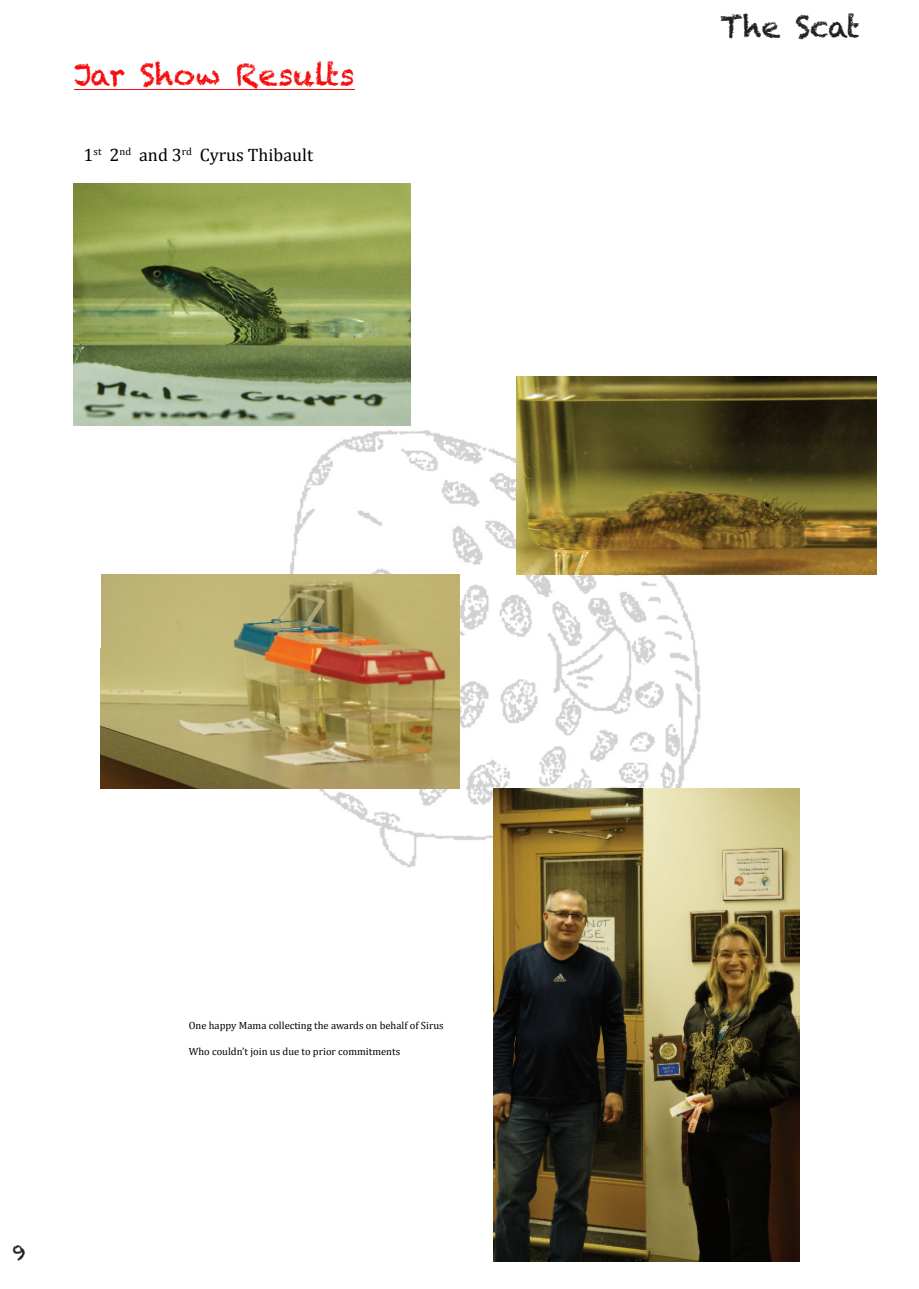
<style>
.page{position:relative;width:919px;height:1289px;background:#fff}
.page>*{position:absolute;margin:0;border:0;box-sizing:border-box;transform-origin:0 0}
.t1{font:30px "Chalkduster";color:#f60d0d}
.t2{font:30px "Chalkduster";color:#231f20}
.t3{font:21px "Chalkduster";color:#231f20}
.t4{font:18px "Cambria";color:#000}
.t5{font:10.5px "Cambria";color:#000}
</style>
<div class="page">
<img style="left:120px;top:282px;width:679px;height:685px">
<img style="left:73px;top:183px;width:337px;height:242px">
<hr style="left:74px;top:89px;width:280px;height:1px;background:#f60d0d">
<img style="left:516px;top:377px;width:360px;height:197px">
<img style="left:494px;top:788px;width:305px;height:473px">
<img style="left:101px;top:574px;width:358px;height:214px">
<h1 class="t1" style="left:74px;top:56px;width:282px">Jar Show Results</h1>
<h3 class="t4" style="left:84px;top:147px;width:231px">1<sup>st</sup> 2<sup>nd</sup> and 3<sup>rd</sup> Cyrus Thibault</h3>
<h1 class="t2" style="left:720px;top:7px;width:142px">The Scat</h1>
<h2 class="t3" style="left:13px;top:1239px;width:14px">9</h2>
<p class="t5" style="left:189px;top:1020px;width:256px">One happy Mama collecting the awards on behalf of Sirus</p>
<p class="t5" style="left:189px;top:1046px;width:213px">Who couldn’t join us due to prior commitments</p>
</div>
